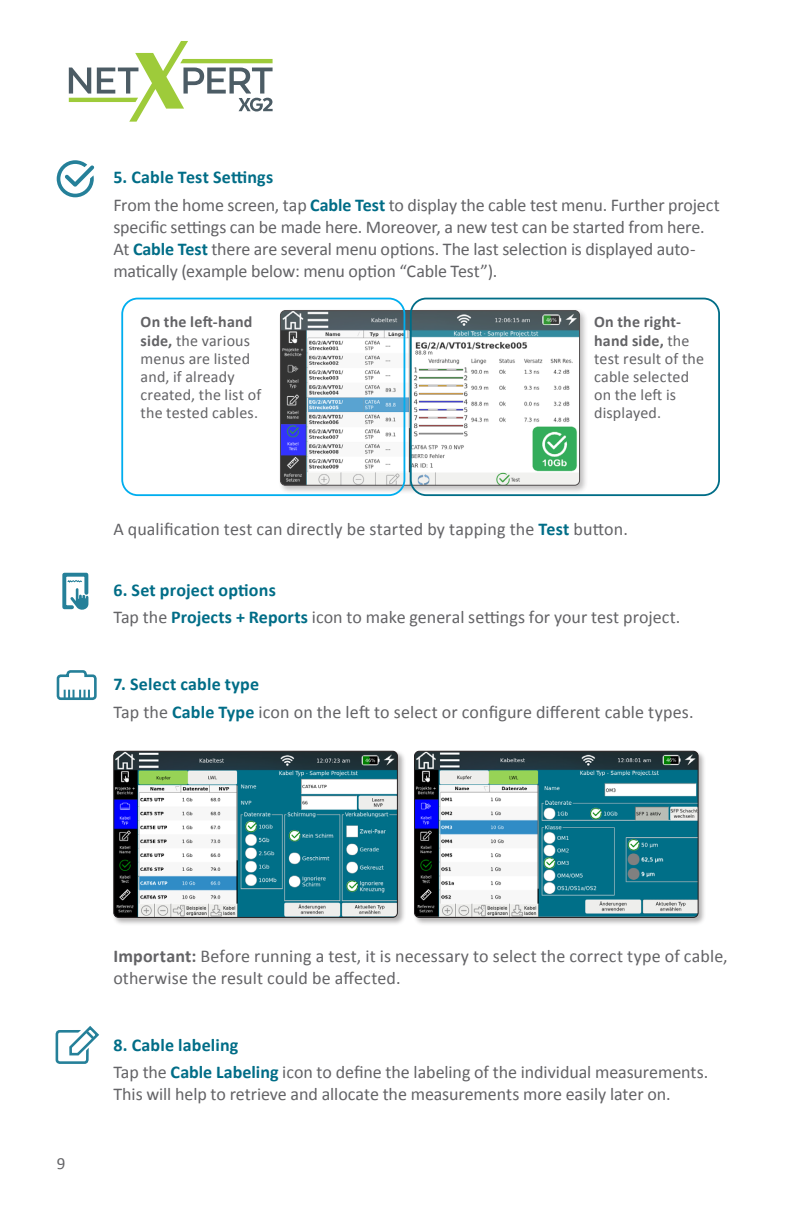
<style>
.page{position:relative;width:792px;height:1224px;background:#fff}
.page>*{position:absolute;margin:0;border:0;box-sizing:border-box;transform-origin:0 0}
.Paragraph_Style_9_pt{font:18px/22px "Calibri";letter-spacing:-.005em;color:#636366}
.Subheads{font:700 18px "Calibri";letter-spacing:.01em;color:#006d87}
.t1{font:17px "Calibri";color:#636366}
.Paragraph_Style_9_pt-2{font:16px/18.2px "Calibri";letter-spacing:.01em;color:#636366}
.s1{font-weight:700;color:#006d87}
.s2{font-weight:700}
</style>
<div class="page">
<svg style="left:57px;top:160px;width:38px;height:37px"></svg>
<div style="left:278px;top:308px;width:311px;height:186px;background:#231f20;opacity:.35"></div>
<img style="left:280px;top:311px;width:300px;height:174px">
<div style="left:280px;top:310px;width:300px;height:176px;border:1px solid #231f20;border-radius:5px"></div>
<svg style="left:62px;top:572px;width:27px;height:38px"></svg>
<svg style="left:56px;top:670px;width:41px;height:30px"></svg>
<div style="left:112px;top:750px;width:294px;height:176px;background:#231f20;opacity:.35"></div>
<img style="left:114px;top:751px;width:283px;height:165px">
<div style="left:113px;top:751px;width:285px;height:167px;border:1px solid #231f20;border-radius:5px"></div>
<div style="left:413px;top:750px;width:294px;height:176px;background:#231f20;opacity:.35"></div>
<img style="left:415px;top:751px;width:283px;height:165px">
<div style="left:414px;top:751px;width:285px;height:167px;border:1px solid #231f20;border-radius:5px"></div>
<svg style="left:55px;top:1026px;width:44px;height:38px"></svg>
<div style="left:410px;top:298px;width:310px;height:198px;border:2px solid #006d87;border-radius:15px"></div>
<div style="left:121px;top:298px;width:284px;height:198px;border:2px solid #00aeef;border-radius:15px"></div>
<svg style="left:69px;top:41px;width:204px;height:81px"></svg>
<p class="Subheads" style="left:113px;top:165px;width:161px">5. Cable Test Settings</p>
<p class="Paragraph_Style_9_pt" style="left:113px;top:194px;width:608px">From the home screen, tap <span class="s1">Cable Test</span> to display the cable test menu. Further project specific settings can be made here. Moreover, a new test can be started from here.<br>At <span class="s1">Cable Test</span> there are several menu options. The last selection is displayed auto&shy;matically (example below: menu option “Cable Test”).</p>
<p class="Paragraph_Style_9_pt-2" style="left:141px;top:313px;width:122px"><span class="s2">On the left-hand side,</span> the various menus are listed and, if already created, the list of the tested cables.</p>
<p class="Paragraph_Style_9_pt-2" style="left:594px;top:313px;width:111px"><span class="s2">On the right&shy;hand side,</span> the test result of the cable selected on the left is displayed.</p>
<p class="Paragraph_Style_9_pt" style="left:113px;top:517px;width:516px">A qualification test can directly be started by tapping the <span class="s1">Test</span> button.</p>
<p class="Subheads" style="left:113px;top:577px;width:164px">6. Set project options</p>
<p class="Paragraph_Style_9_pt" style="left:113px;top:606px;width:569px">Tap the <span class="s1">Projects + Reports</span> icon to make general settings for your test project.</p>
<p class="Subheads" style="left:113px;top:671px;width:147px">7. Select cable type</p>
<p class="Paragraph_Style_9_pt" style="left:113px;top:700px;width:582px">Tap the <span class="s1">Cable Type</span> icon on the left to select or configure different cable types.</p>
<p class="t1" style="left:57px;top:1151px;width:10px">9</p>
<p class="Paragraph_Style_9_pt" style="left:113px;top:944px;width:616px"><span class="s2">Important:</span> Before running a test, it is necessary to select the correct type of cable, otherwise the result could be affected.</p>
<p class="Subheads" style="left:113px;top:1032px;width:127px">8. Cable labeling</p>
<p class="Paragraph_Style_9_pt" style="left:113px;top:1061px;width:597px">Tap the <span class="s1">Cable Labeling</span> icon to define the labeling of the individual measurements.<br>This will help to retrieve and allocate the measurements more easily later on.</p>
</div>
